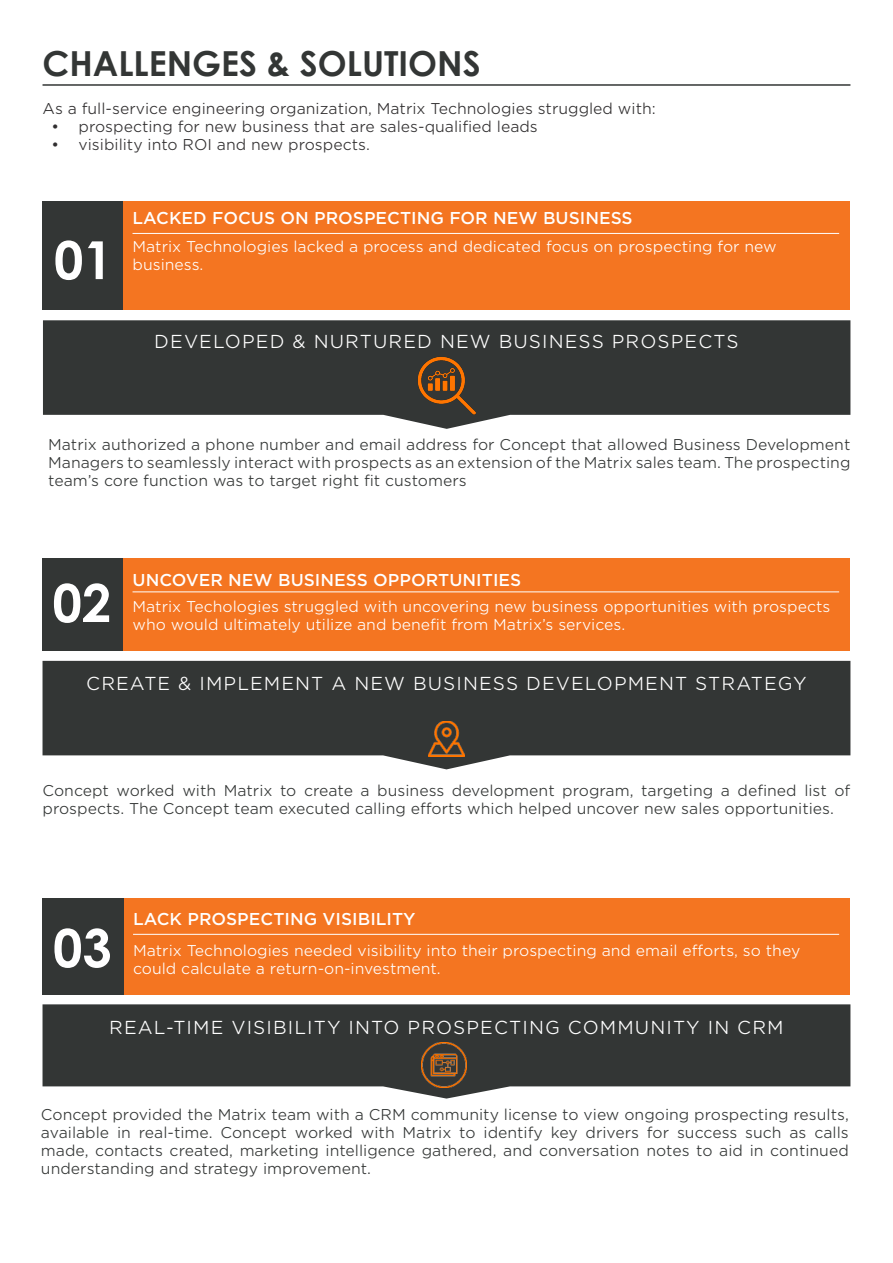
<style>
.page{position:relative;width:893px;height:1263px;background:#fff}
.page>*{position:absolute;margin:0;border:0;box-sizing:border-box;transform-origin:0 0}
.Text_Center{font:700 52.5px "Century Gothic";color:#fff}
.Text_Left_Justify{font:700 34.5px "Century Gothic";color:#333635}
.Text_Center-2{font:300 18px "Gotham S Sm";letter-spacing:.06em;color:#fff}
.Text_Left_Justify-2{font:500 16.5px "Gotham S Sm";color:#fff}
.t1{font:300 15px/18px "Gotham S Sm";color:#333635;text-align:justify}
.Text_Left_Justify-3{font:300 15px/18px "Gotham S Sm";color:#fff}
.Text_Left_Justify-4{font:300 15px "Gotham S Sm";color:#312f30}
.s1{font-weight:400}
</style>
<div class="page">
<svg style="left:43px;top:320px;width:807px;height:109px;background:#4d504f"></svg>
<div style="left:43px;top:202px;width:807px;height:108px;background:#f47521"></div>
<div style="left:43px;top:202px;width:80px;height:108px;background:#333635"></div>
<svg style="left:43px;top:661px;width:807px;height:108px;background:#4a4d4c"></svg>
<img style="left:429px;top:722px;width:35px;height:35px">
<svg style="left:43px;top:1004px;width:807px;height:94px;background:#4b4e4d"></svg>
<img style="left:422px;top:1043px;width:44px;height:44px">
<hr style="left:133px;top:233px;width:706px;height:1px;background:#fff">
<div style="left:43px;top:559px;width:807px;height:92px;background:#f47521"></div>
<div style="left:43px;top:559px;width:80px;height:92px;background:#333635"></div>
<hr style="left:133px;top:591px;width:706px;height:1px;background:#fff">
<div style="left:43px;top:898px;width:807px;height:97px;background:#f47521"></div>
<div style="left:43px;top:898px;width:81px;height:97px;background:#333635"></div>
<hr style="left:133px;top:934px;width:706px;height:1px;background:#fff">
<img style="left:415px;top:346px;width:63px;height:73px">
<hr style="left:43px;top:84px;width:807px;height:2px;background:#333635">
<p class="Text_Left_Justify" style="left:43px;top:37px;width:440px">CHALLENGES &amp; SOLUTIONS</p>
<p class="Text_Left_Justify-4" style="left:43px;top:99px;width:615px">As a full-service engineering organization, Matrix Technologies struggled with:</p>
<p class="Text_Left_Justify-4" style="left:52px;top:117px;width:488px"><span class="s1">•</span> prospecting for new business that are sales-qualified leads</p>
<p class="Text_Left_Justify-4" style="left:52px;top:135px;width:320px"><span class="s1">•</span> visibility into ROI and new prospects.</p>
<p class="Text_Center" style="left:54px;top:220px;width:60px">01</p>
<p class="Text_Left_Justify-2" style="left:133px;top:207px;width:502px">LACKED FOCUS ON PROSPECTING FOR NEW BUSINESS</p>
<p class="Text_Left_Justify-3" style="left:133px;top:237px;width:646px">Matrix Technologies lacked a process and dedicated focus on prospecting for new business.</p>
<p class="Text_Center-2" style="left:154px;top:329px;width:586px">DEVELOPED &amp; NURTURED NEW BUSINESS PROSPECTS</p>
<p class="t1" style="left:48px;top:435px;width:804px">Matrix authorized a phone number and email address for Concept that allowed Business Development Managers to seamlessly interact with prospects as an extension of the Matrix sales team. The prospecting team’s core function was to target right fit customers</p>
<p class="Text_Center" style="left:52px;top:563px;width:60px">02</p>
<p class="Text_Left_Justify-2" style="left:133px;top:568px;width:390px">UNCOVER NEW BUSINESS OPPORTUNITIES</p>
<p class="Text_Left_Justify-3" style="left:133px;top:597px;width:699px">Matrix Techologies struggled with uncovering new business opportunities with prospects who would ultimately utilize and benefit from Matrix’s services.</p>
<p class="Text_Center-2" style="left:86px;top:672px;width:722px">CREATE &amp; IMPLEMENT A NEW BUSINESS DEVELOPMENT STRATEGY</p>
<p class="t1" style="left:43px;top:781px;width:809px">Concept worked with Matrix to create a business development program, targeting a defined list of prospects. The Concept team executed calling efforts which helped uncover new sales opportunities.</p>
<p class="Text_Center" style="left:53px;top:908px;width:60px">03</p>
<p class="Text_Left_Justify-2" style="left:133px;top:908px;width:284px">LACK PROSPECTING VISIBILITY</p>
<p class="Text_Left_Justify-3" style="left:133px;top:941px;width:669px">Matrix Technologies needed visibility into their prospecting and email efforts, so they could calculate a return-on-investment.</p>
<p class="Text_Center-2" style="left:109px;top:1015px;width:676px">REAL-TIME VISIBILITY INTO PROSPECTING COMMUNITY IN CRM</p>
<p class="t1" style="left:41px;top:1105px;width:809px">Concept provided the Matrix team with a CRM community license to view ongoing prospecting results, available in real-time. Concept worked with Matrix to identify key drivers for success such as calls made, contacts created, marketing intelligence gathered, and conversation notes to aid in continued understanding and strategy improvement.</p>
</div>
